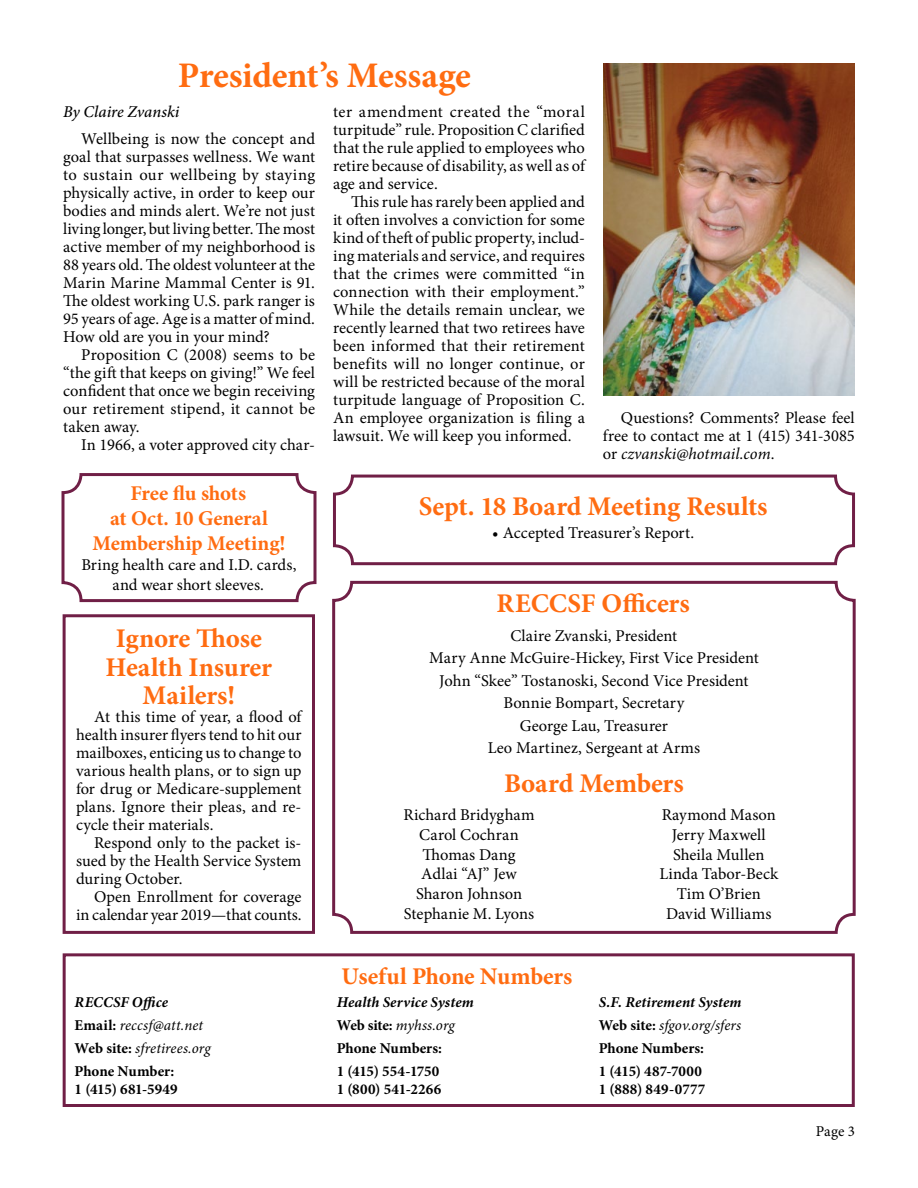
<style>
.page{position:relative;width:918px;height:1188px;background:#fff}
.page>*{position:absolute;margin:0;border:0;box-sizing:border-box;transform-origin:0 0}
._24_Headline{font:700 36px "Minion Pro";color:#ff6c11}
._18_headline{font:700 27px/28.5px "Minion Pro";letter-spacing:-.01em;color:#ff6c11;text-align:center}
._24_Headline-2{font:700 27px "Minion Pro";color:#ff6c11}
._16_pt_centered{font:700 24px "Minion Pro";letter-spacing:-.02em;color:#ff6c11}
._14_pt_centered{font:700 21px/24.8px "Minion Pro";letter-spacing:-.015em;color:#ff6c11;text-align:center}
.Body_text{font:16.5px/18px "Minion Pro";color:#000;text-align:justify}
.Body_Centered{font:16.5px/20.2px "Minion Pro";color:#000;text-align:center}
.Byline{font:italic 500 16.5px "Minion Pro";color:#000}
.Calendar_BF{font:700 15px/18.3px "Minion Pro";letter-spacing:.01em;color:#000}
.Calendar_BF-2{font:italic 15px "Minion Pro";letter-spacing:.005em;color:#000}
.Calendar_Bold_Italic{font:italic 700 15px "Minion Pro";letter-spacing:.005em;color:#000}
.t1{font:15px "Minion Pro";color:#000}
.s1{font-style:italic}
.s2{font-weight:700;font-style:normal}
</style>
<div class="page">
<img style="left:603px;top:63px;width:252px;height:333px">
<div style="left:63px;top:953px;width:792px;height:154px;border:3px solid #701f46"></div>
<div style="left:332px;top:581px;width:524px;height:353px;border:3px solid #701f46;border-radius:18px"></div>
<div style="left:333px;top:475px;width:522px;height:90px;border:3px solid #701f46;border-radius:18px"></div>
<div style="left:63px;top:614px;width:252px;height:320px;border:3px solid #701f46"></div>
<div style="left:62px;top:473px;width:254px;height:129px;border:3px solid #701f46;border-radius:18px"></div>
<p class="_24_Headline" style="left:178px;top:51px;width:295px">President’s Message</p>
<p class="Byline" style="left:63px;top:100px;width:118px">By Claire Zvanski</p>
<p class="Body_text" style="left:63px;top:129px;width:253px;text-indent:18px">Wellbeing is now the concept and goal that surpasses wellness. We want to sustain our wellbeing by staying physically active, in order to keep our bodies and minds alert. We’re not just living longer, but living better. The most active member of my neighborhood is 88 years old. The oldest volunteer at the Marin Marine Mammal Center is 91.<br>The oldest working U.S. park ranger is 95 years of age. Age is a matter of mind.<br>How old are you in your mind?</p>
<p class="Body_text" style="left:63px;top:345px;width:253px;text-indent:18px">Proposition C (2008) seems to be “the gift that keeps on giving!” We feel confident that once we begin receiving our retirement stipend, it cannot be taken away.</p>
<p class="Body_text" style="left:81px;top:435px;width:235px">In 1966, a voter approved city char-</p>
<p class="Body_text" style="left:333px;top:102px;width:253px">ter amendment created the “moral turpitude” rule. Proposition C clarified that the rule applied to employees who retire because of disability, as well as of age and service.</p>
<p class="Body_text" style="left:333px;top:192px;width:253px;text-indent:18px">This rule has rarely been applied and it often involves a conviction for some kind of theft of public property, includ&shy;ing materials and service, and requires that the crimes were committed “in connection with their employment.” While the details remain unclear, we recently learned that two retirees have been informed that their retirement benefits will no longer continue, or will be restricted because of the moral turpitude language of Proposition C.<br>An employee organization is filing a lawsuit. We will keep you informed.</p>
<p class="Body_text" style="left:603px;top:409px;width:253px;text-indent:18px">Questions? Comments? Please feel free to contact me at 1 (415) 341-3085 or <span class="s1">czvanski@hotmail.com</span>.</p>
<p class="_14_pt_centered" style="left:92px;top:481px;width:195px">Free flu shots<br>at Oct. 10 General<br>Membership Meeting!</p>
<p class="Body_Centered" style="left:81px;top:555px;width:217px">Bring health care and I.D. cards, and wear short sleeves.</p>
<p class="_18_headline" style="left:106px;top:624px;width:168px">Ignore Those<br>Health Insurer<br>Mailers!</p>
<p class="Body_text" style="left:76px;top:708px;width:227px;text-indent:18px">At this time of year, a flood of health insurer flyers tend to hit our mailboxes, enticing us to change to various health plans, or to sign up for drug or Medicare-supplement plans. Ignore their pleas, and re&shy;cycle their materials.</p>
<p class="Body_text" style="left:76px;top:834px;width:227px;text-indent:18px">Respond only to the packet is&shy;sued by the Health Service System during October.</p>
<p class="Body_text" style="left:76px;top:888px;width:227px;text-align:right">Open Enrollment for coverage<br>in calendar year 2019—that counts.</p>
<p class="Calendar_Bold_Italic" style="left:75px;top:992px;width:95px">RECCSF Office</p>
<p class="Calendar_BF-2" style="left:75px;top:1015px;width:130px"><span class="s2">Email:</span> reccsf@att.net</p>
<p class="Calendar_BF-2" style="left:75px;top:1038px;width:138px"><span class="s2">Web site:</span> sfretirees.org</p>
<p class="Calendar_BF" style="left:75px;top:1062px;width:105px">Phone Number:<br>1 (415) 681-5949</p>
<p class="_18_headline" style="left:419px;top:492px;width:350px">Sept. 18 Board Meeting Results</p>
<p class="Body_text" style="left:492px;top:524px;width:203px">• Accepted Treasurer’s Report.</p>
<p class="_24_Headline-2" style="left:497px;top:585px;width:195px">RECCSF Officers</p>
<p class="Body_Centered" style="left:511px;top:626px;width:168px">Claire Zvanski, President</p>
<p class="Body_Centered" style="left:429px;top:648px;width:331px">Mary Anne McGuire-Hickey, First Vice President</p>
<p class="Body_Centered" style="left:439px;top:671px;width:311px">John “Skee” Tostanoski, Second Vice President</p>
<p class="Body_Centered" style="left:504px;top:693px;width:182px">Bonnie Bompart, Secretary</p>
<p class="Body_Centered" style="left:520px;top:716px;width:150px">George Lau, Treasurer</p>
<p class="Body_Centered" style="left:488px;top:738px;width:214px">Leo Martinez, Sergeant at Arms</p>
<p class="_18_headline" style="left:504px;top:769px;width:181px">Board Members</p>
<p class="Body_Centered" style="left:403px;top:805px;width:133px">Richard Bridygham</p>
<p class="Body_Centered" style="left:419px;top:824px;width:101px">Carol Cochran</p>
<p class="Body_Centered" style="left:423px;top:844px;width:94px">Thomas Dang</p>
<p class="Body_Centered" style="left:421px;top:864px;width:97px">Adlai “AJ” Jew</p>
<p class="Body_Centered" style="left:416px;top:884px;width:108px">Sharon Johnson</p>
<p class="Body_Centered" style="left:404px;top:904px;width:132px">Stephanie M. Lyons</p>
<p class="Body_Centered" style="left:662px;top:805px;width:115px">Raymond Mason</p>
<p class="Body_Centered" style="left:672px;top:824px;width:96px">Jerry Maxwell</p>
<p class="Body_Centered" style="left:673px;top:844px;width:93px">Sheila Mullen</p>
<p class="Body_Centered" style="left:659px;top:864px;width:120px">Linda Tabor-Beck</p>
<p class="Body_Centered" style="left:677px;top:884px;width:86px">Tim O’Brien</p>
<p class="Body_Centered" style="left:666px;top:904px;width:107px">David Williams</p>
<p class="_16_pt_centered" style="left:342px;top:959px;width:232px">Useful Phone Numbers</p>
<p class="Calendar_Bold_Italic" style="left:337px;top:992px;width:139px">Health Service System</p>
<p class="Calendar_BF-2" style="left:337px;top:1015px;width:120px"><span class="s2">Web site:</span> myhss.org</p>
<p class="Calendar_BF" style="left:337px;top:1039px;width:107px">Phone Numbers:</p>
<p class="Calendar_BF" style="left:337px;top:1062px;width:106px">1 (415) 554-1750<br>1 (800) 541-2266</p>
<p class="Calendar_Bold_Italic" style="left:599px;top:992px;width:144px">S.F. Retirement System</p>
<p class="Calendar_BF-2" style="left:599px;top:1015px;width:144px"><span class="s2">Web site:</span> sfgov.org/sfers</p>
<p class="Calendar_BF" style="left:599px;top:1039px;width:107px">Phone Numbers:</p>
<p class="Calendar_BF" style="left:599px;top:1062px;width:108px">1 (415) 487-7000<br>1 (888) 849-0777</p>
<p class="t1" style="left:816px;top:1121px;width:41px">Page 3</p>
</div>
